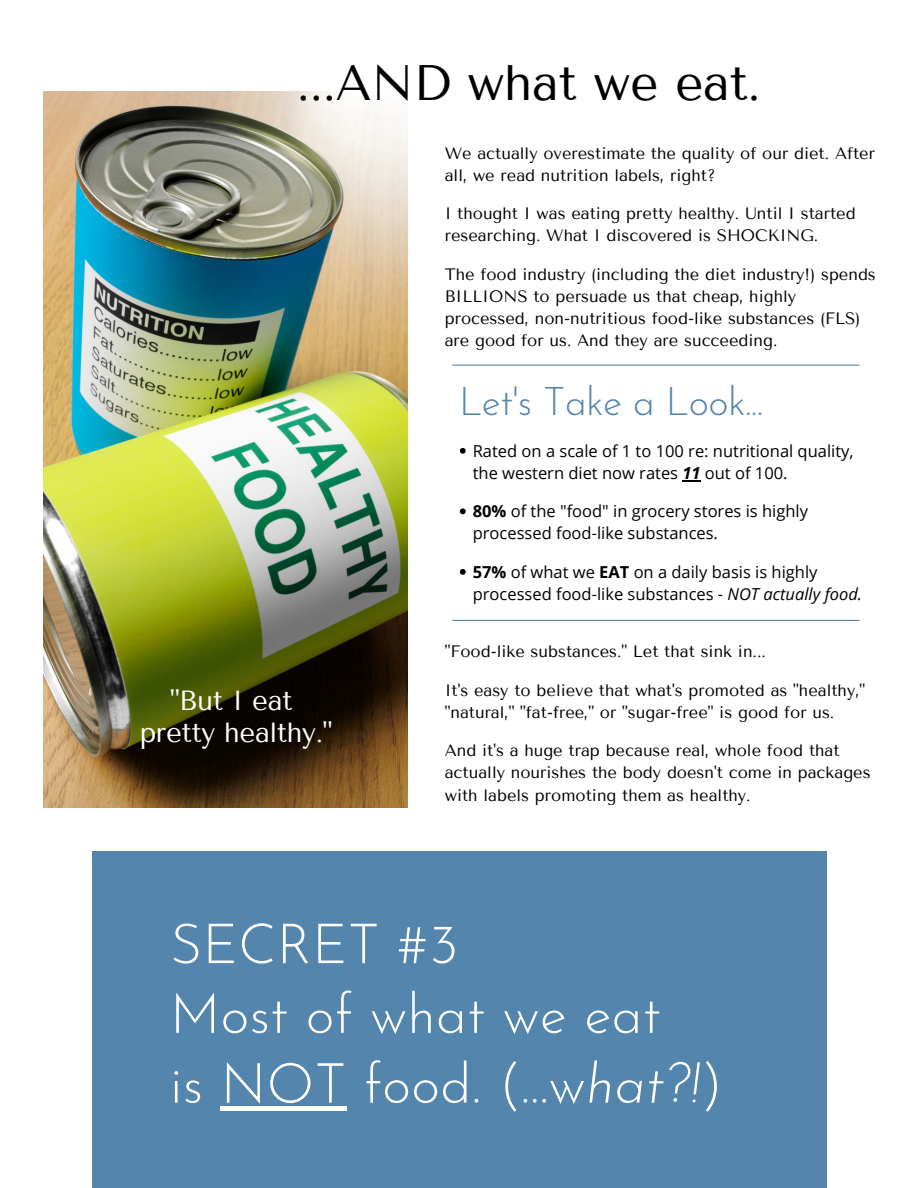
<style>
.page{position:relative;width:918px;height:1188px;background:#fff}
.page>*{position:absolute;margin:0;border:0;box-sizing:border-box;transform-origin:0 0}
.t1{font:300 55.5px/69.8px "Josefin Sans";letter-spacing:.005em;color:#fff}
.t2{font:49.65px "Tenor Sans";letter-spacing:-.01em;color:#000}
.t3{font:300 39px "Josefin Sans";letter-spacing:-.015em;color:#5385ad}
.t4{font:27.6px/32.7px "Tenor Sans";letter-spacing:-.015em;color:#fff;text-align:center}
.t5{font:16.5px/22.2px "Tenor Sans";color:#000}
.t6{font:16.5px/22.2px "Open Sans";color:#000}
.s1{font-weight:700;font-style:italic}
.s2{font-weight:700}
.s3{font-style:italic}
</style>
<div class="page">
<div style="left:92px;top:852px;width:734px;height:336px;background:#5385ad"></div>
<svg style="left:460px;top:448px;width:6px;height:6px"></svg>
<svg style="left:682px;top:480px;width:19px;height:1px"></svg>
<svg style="left:460px;top:508px;width:6px;height:6px"></svg>
<svg style="left:460px;top:569px;width:6px;height:6px"></svg>
<img style="left:43px;top:92px;width:365px;height:715px">
<hr style="left:452px;top:620px;width:408px;height:1px;background:#5385ad">
<hr style="left:452px;top:365px;width:408px;height:1px;background:#5385ad">
<div style="left:221px;top:1106px;width:126px;height:5px;background:#fff"></div>
<h2 class="t2" style="left:297px;top:55px;width:465px">...AND what we eat.</h2>
<p class="t5" style="left:445px;top:142px;width:432px">We actually overestimate the quality of our diet. After all, we read nutrition labels, right?</p>
<p class="t5" style="left:445px;top:203px;width:413px">I thought I was eating pretty healthy. Until I started researching. What I discovered is SHOCKING.</p>
<p class="t5" style="left:445px;top:263px;width:433px">The food industry (including the diet industry!) spends BILLIONS to persuade us that cheap, highly processed, non-nutritious food-like substances (FLS) are good for us. And they are succeeding.</p>
<h3 class="t3" style="left:459px;top:385px;width:306px">Let's Take a Look...</h3>
<h3 class="t4" style="left:140px;top:684px;width:194px">"But I eat pretty healthy."</h3>
<p class="t6" style="left:473px;top:439px;width:382px">Rated on a scale of 1 to 100 re: nutritional quality, the western diet now rates <span class="s1">11</span> out of 100.</p>
<p class="t6" style="left:473px;top:500px;width:337px"><span class="s2">80%</span> of the "food" in grocery stores is highly processed food-like substances.</p>
<p class="t6" style="left:473px;top:560px;width:391px"><span class="s2">57%</span> of what we <span class="s2">EAT</span> on a daily basis is highly processed food-like substances - <span class="s3">NOT actually food.</span></p>
<p class="t5" style="left:445px;top:641px;width:323px">"Food-like substances." Let that sink in...</p>
<p class="t5" style="left:445px;top:679px;width:422px">It's easy to believe that what's promoted as "healthy," "natural," "fat-free," or "sugar-free" is good for us.</p>
<p class="t5" style="left:445px;top:740px;width:427px">And it's a huge trap because real, whole food that actually nourishes the body doesn't come in packages with labels promoting them as healthy.</p>
<h1 class="t1" style="left:170px;top:914px;width:554px">SECRET #3<br>Most of what we eat<br>is NOT food. (...w<span class="s3">hat?!</span>)</h1>
</div>
